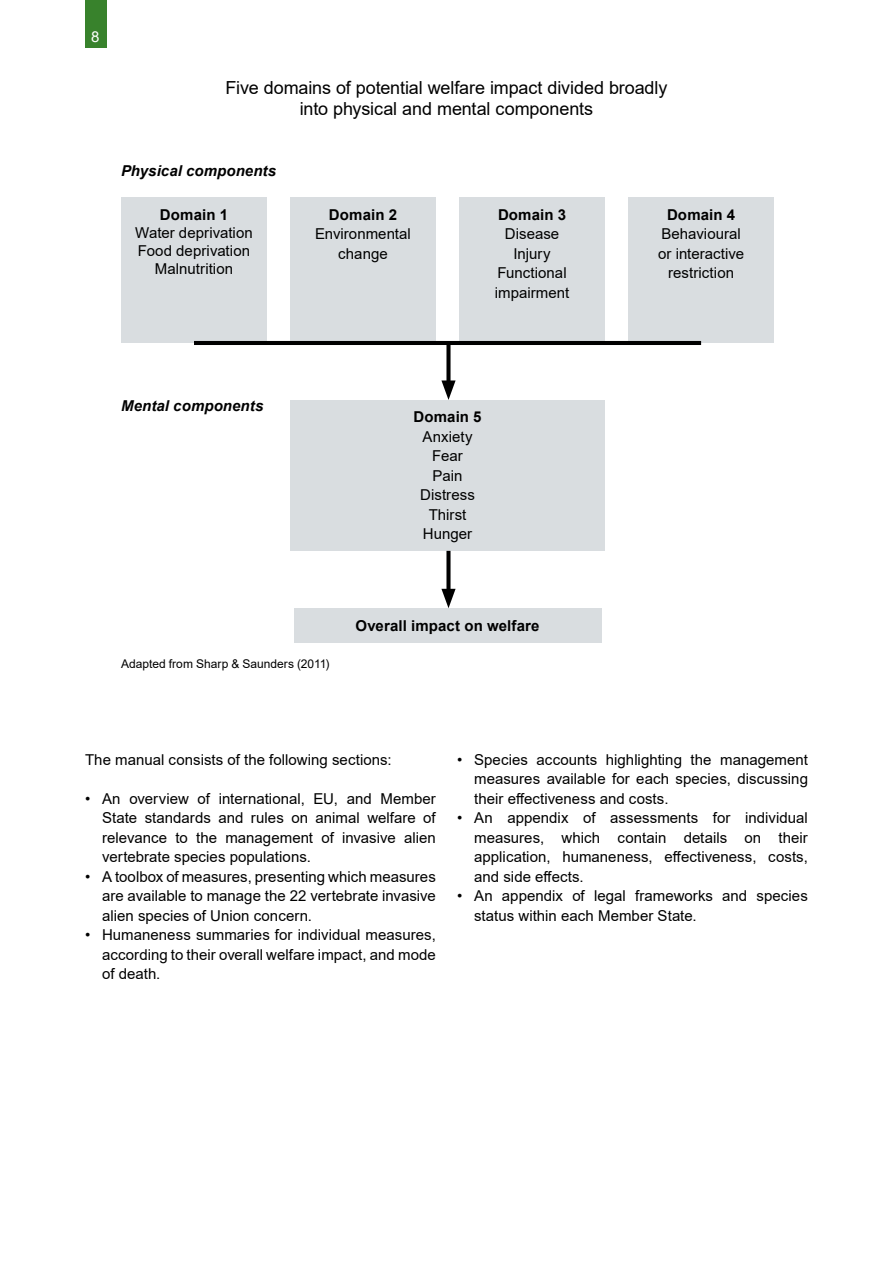
<style>
.page{position:relative;width:893px;height:1263px;background:#fff}
.page>*{position:absolute;margin:0;border:0;box-sizing:border-box;transform-origin:0 0}
.t1{font:18px/21px "Arial";letter-spacing:-.005em;color:#000;text-align:center}
.t2{font:15px/19.5px "Arial";letter-spacing:.005em;color:#000;text-align:justify}
.t3{font:700 15px "Arial";letter-spacing:.01em;color:#000}
.t4{font:italic 700 15px "Arial";letter-spacing:.005em;color:#000}
.t5{font:15px "Arial";color:#fff}
.t6{font:12px "Arial";color:#000}
</style>
<div class="page">
<div style="left:85px;top:0;width:21px;height:48px;background:#38822c"></div>
<div style="left:121px;top:198px;width:146px;height:145px;background:#d9dde0"></div>
<div style="left:290px;top:400px;width:315px;height:151px;background:#d9dde0"></div>
<div style="left:294px;top:608px;width:307px;height:34px;background:#d9dde0"></div>
<div style="left:628px;top:198px;width:146px;height:145px;background:#d9dde0"></div>
<div style="left:290px;top:198px;width:146px;height:145px;background:#d9dde0"></div>
<div style="left:459px;top:198px;width:146px;height:145px;background:#d9dde0"></div>
<hr style="left:194px;top:341px;width:507px;height:4px;background:#000">
<div style="left:446px;top:343px;width:5px;height:45px;background:#000"></div>
<svg style="left:441px;top:380px;width:15px;height:20px"></svg>
<div style="left:446px;top:551px;width:5px;height:45px;background:#000"></div>
<svg style="left:441px;top:589px;width:15px;height:19px"></svg>
<p class="t5" style="left:91px;top:26px;width:10px">8</p>
<p class="t1" style="left:226px;top:77px;width:443px">Five domains of potential welfare impact divided broadly into physical and mental components</p>
<p class="t4" style="left:121px;top:161px;width:157px">Physical components</p>
<p class="t3" style="left:160px;top:204px;width:70px">Domain 1</p>
<p class="t2" style="left:135px;top:224px;width:119px;line-height:18px;text-align:center">Water deprivation<br>Food deprivation<br>Malnutrition</p>
<p class="t3" style="left:329px;top:204px;width:70px">Domain 2</p>
<p class="t2" style="left:315px;top:224px;width:97px;text-align:center">Environmental change</p>
<p class="t3" style="left:498px;top:204px;width:70px">Domain 3</p>
<p class="t2" style="left:495px;top:224px;width:76px;text-align:center">Disease<br>Injury<br>Functional impairment</p>
<p class="t3" style="left:667px;top:204px;width:70px">Domain 4</p>
<p class="t2" style="left:658px;top:224px;width:87px;text-align:center">Behavioural or interactive restriction</p>
<p class="t4" style="left:121px;top:396px;width:144px">Mental components</p>
<p class="t3" style="left:413px;top:406px;width:70px">Domain 5</p>
<p class="t2" style="left:420px;top:427px;width:56px;text-align:center">Anxiety<br>Fear<br>Pain<br>Distress<br>Thirst<br>Hunger</p>
<p class="t6" style="left:121px;top:655px;width:210px">Adapted from Sharp &amp; Saunders (2011)</p>
<p class="t3" style="left:355px;top:615px;width:186px">Overall impact on welfare</p>
<p class="t2" style="left:85px;top:749px;width:308px">The manual consists of the following sections:</p>
<p class="t2" style="left:102px;top:788px;width:335px;text-indent:-17px">• An overview of international, EU, and Member State standards and rules on animal welfare of relevance to the management of invasive alien vertebrate species populations.</p>
<p class="t2" style="left:102px;top:866px;width:335px;text-indent:-17px">• A toolbox of measures, presenting which measures are available to manage the 22 vertebrate invasive alien species of Union concern.</p>
<p class="t2" style="left:102px;top:925px;width:335px;text-indent:-17px">• Humaneness summaries for individual measures, according to their overall welfare impact, and mode of death.</p>
<p class="t2" style="left:474px;top:749px;width:335px;text-indent:-17px">• Species accounts highlighting the management measures available for each species, discussing their effectiveness and costs.</p>
<p class="t2" style="left:474px;top:808px;width:335px;text-indent:-17px">• An appendix of assessments for individual measures, which contain details on their application, humaneness, effectiveness, costs, and side effects.</p>
<p class="t2" style="left:474px;top:886px;width:335px;text-indent:-17px">• An appendix of legal frameworks and species status within each Member State.</p>
</div>
